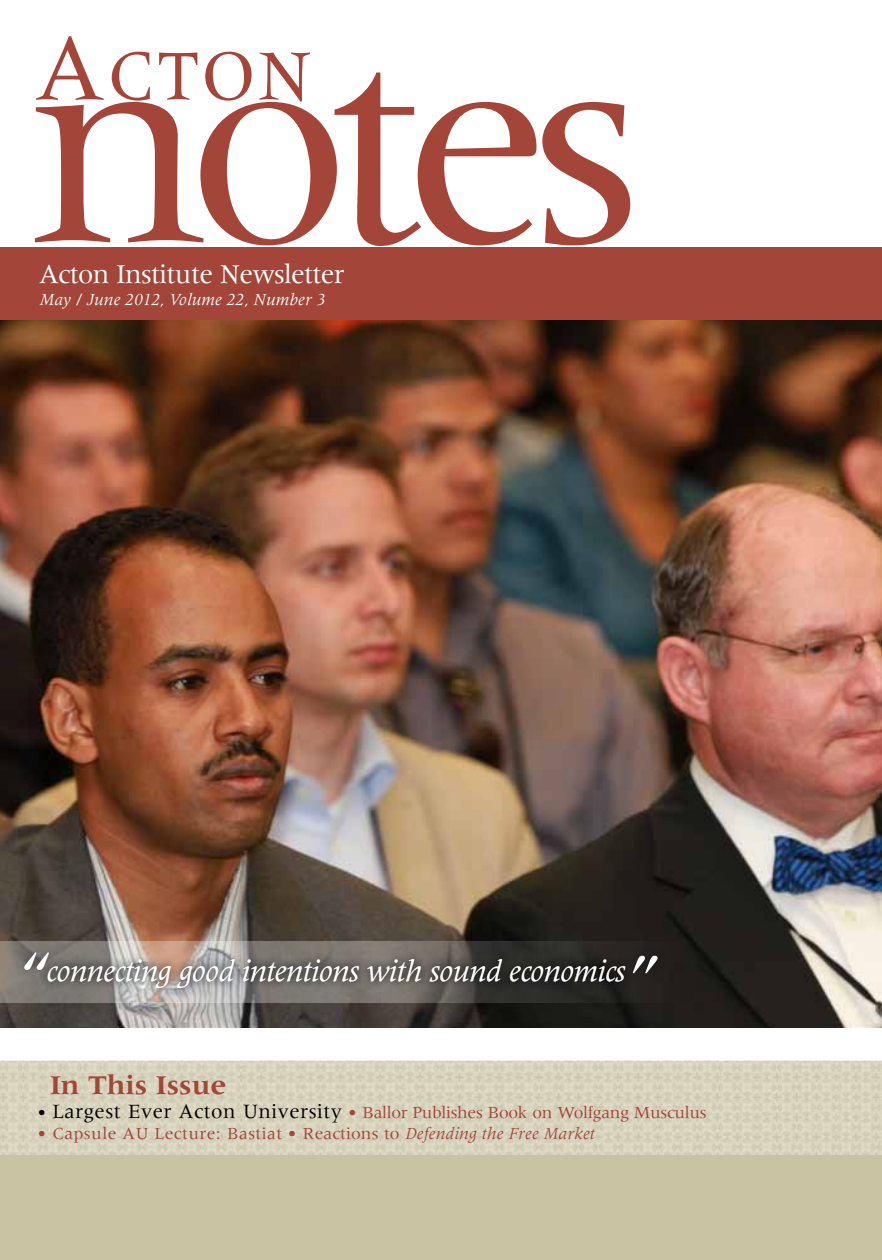
<style>
.page{position:relative;width:882px;height:1260px;background:#fff}
.page>*{position:absolute;margin:0;border:0;box-sizing:border-box;transform-origin:0 0}
.t1{font:294px "Meridien";letter-spacing:-.075em;color:#a34539}
.t2{font:italic 84px "Meridien";color:#fff}
.t3{font:73.5px "Meridien";color:#a34539}
.t4{font:italic 31.5px "Meridien";letter-spacing:-.015em;color:#fff}
.t5{font:28px "Meridien";letter-spacing:-.025em;color:#fbffff}
.t6{font:700 28px "Meridien";color:#a34539}
.t7{font:17.5px "Meridien";letter-spacing:-.015em;color:#a34539}
.t8{font:17.5px "Meridien";letter-spacing:.025em;color:#a34539}
.t9{font:italic 17.5px "Meridien";color:#fff}
.s1{font-size:96.25px}
.s2{color:#000}
.s3{font-size:21px;color:#000}
.s4{font-style:italic}
</style>
<div class="page">
<img style="left:0;top:320px;width:882px;height:707px">
<div style="left:0;top:1061px;width:882px;height:199px;background:#c9c3a4"></div>
<div style="left:0;top:248px;width:882px;height:72px;background:#a34539"></div>
<img style="left:0;top:1061px;width:882px;height:93px">
<svg style="left:0;top:941px;width:759px;height:61px;background:#56514c"></svg>
<div style="left:624px;top:947px;width:43px;height:35px;background:#241f1c"></div>
<div style="left:15px;top:943px;width:42px;height:35px;background:#000;opacity:.35"></div>
<div style="left:39px;top:950px;width:594px;height:46px;background:#000;opacity:.6"></div>
<h3 class="t3" style="left:35px;top:35px;width:278px"><span class="s1">A</span>CTON</h3>
<h1 class="t1" style="left:29px;top:-15px;width:616px">notes</h1>
<h3 class="t5" style="left:39px;top:259px;width:307px">Acton Institute Newsletter</h3>
<p class="t9" style="left:40px;top:290px;width:287px">May / June 2012, Volume 22, Number 3</p>
<h2 class="t2" style="left:64px;top:986px;width:43px;rotate:-180deg">”</h2>
<h3 class="t4" style="left:47px;top:954px;width:580px">connecting good intentions with sound economics</h3>
<h2 class="t2" style="left:617px;top:939px;width:43px">”</h2>
<h3 class="t6" style="left:50px;top:1069px;width:177px">In This Issue</h3>
<p class="t7" style="left:38px;top:1103px;width:671px"><span class="s2">•</span> <span class="s3">Largest Ever Acton University</span> • Ballor Publishes Book on Wolfgang Musculus</p>
<p class="t8" style="left:38px;top:1124px;width:559px">• Capsule AU Lecture: Bastiat • Reactions to <span class="s4">Defending the Free Market</span></p>
</div>
